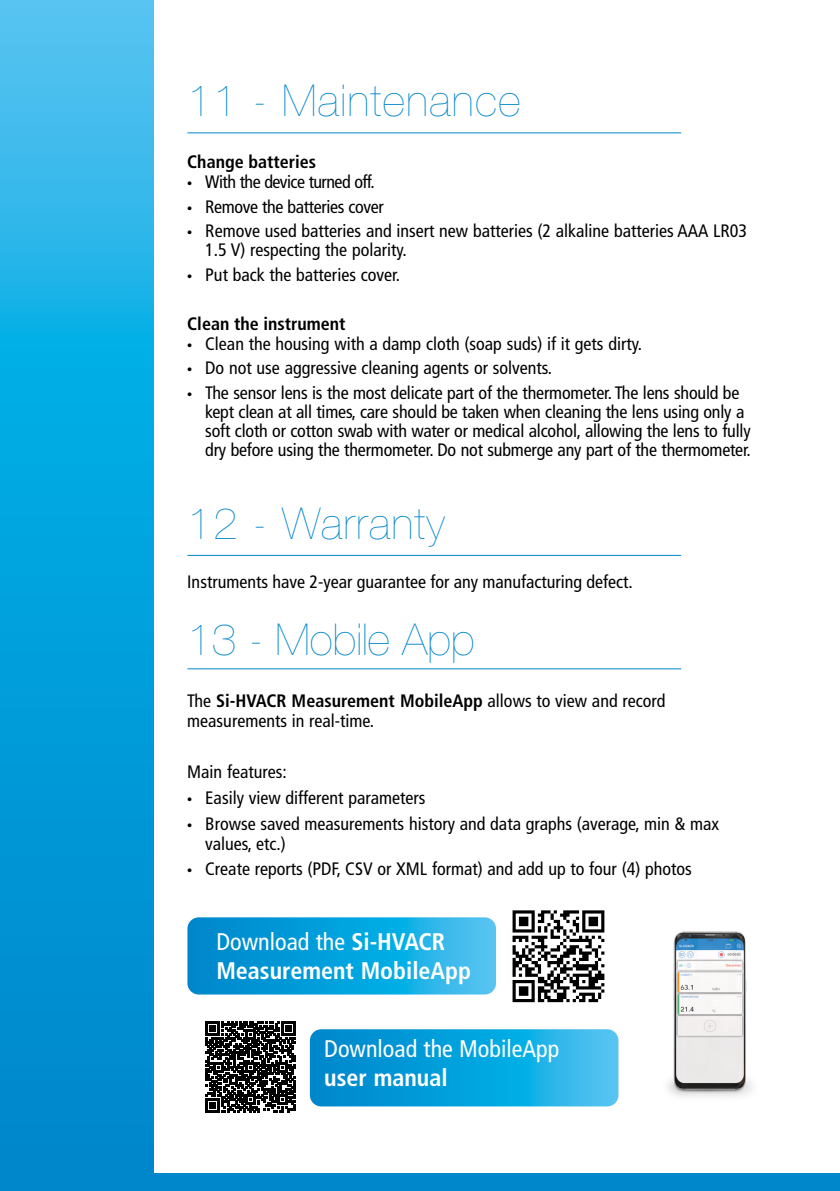
<style>
.page{position:relative;width:840px;height:1191px;background:#fff}
.page>*{position:absolute;margin:0;border:0;box-sizing:border-box;transform-origin:0 0}
.t1{font:200 44px "Helvetica Neue LT Std";letter-spacing:.03em;color:#0086ca}
.t2{font:200 44px "Helvetica Neue LT Std";color:#0086ca}
.t3{font:700 condensed 24px/28.8px "Frutiger LT Std";color:#fff}
.t4{font:condensed 24px "Frutiger LT Std";color:#fff}
.t5{font:condensed 18px/19px "Frutiger LT Std";color:#000}
.t6{font:700 condensed 18px "Frutiger LT Std";color:#000}
.t7{font:condensed 18px "Frutiger LT Std";letter-spacing:-.03em;color:#000}
.t8{font:condensed 18px "Frutiger LT Std";letter-spacing:-.02em;color:#000}
.s1{font-family:"Myriad Pro";font-stretch:normal}
.s2{font-weight:700}
.s3{font-weight:400}
</style>
<div class="page">
<svg style="left:0;top:0;width:153px;height:1173px;background:#10a3dd"></svg>
<hr style="left:187px;top:132px;width:493px;height:1px;background:#0086ca">
<hr style="left:187px;top:555px;width:493px;height:1px;background:#0086ca">
<hr style="left:187px;top:668px;width:493px;height:1px;background:#0086ca">
<div style="left:0;top:1173px;width:839px;height:18px;background:#0086ca"></div>
<svg style="left:310px;top:1029px;width:308px;height:77px;background:#12a4de"></svg>
<svg style="left:187px;top:917px;width:308px;height:77px;background:#12a4de"></svg>
<img style="left:668px;top:931px;width:84px;height:166px">
<div style="left:509px;top:907px;width:98px;height:98px;background:linear-gradient(to right,#fff,#fff)"></div>
<svg style="left:512px;top:910px;width:92px;height:92px"></svg>
<svg style="left:205px;top:1021px;width:90px;height:91px;background:#242424"></svg>
<h1 class="t1" style="left:187px;top:75px;width:334px">11 - Maintenance</h1>
<p class="t6" style="left:187px;top:151px;width:130px">Change batteries</p>
<p class="t7" style="left:187px;top:171px;width:189px"><span class="s1">•</span> With the device turned off.</p>
<p class="t8" style="left:187px;top:196px;width:198px"><span class="s1">•</span> Remove the batteries cover</p>
<p class="t5" style="left:205px;top:222px;width:543px;text-indent:-18px"><span class="s1">•</span> Remove used batteries and insert new batteries (2 alkaline batteries AAA LR03<br>1.5 V) respecting the polarity.</p>
<p class="t5" style="left:187px;top:265px;width:214px"><span class="s1">•</span> Put back the batteries cover.</p>
<p class="t6" style="left:187px;top:313px;width:160px">Clean the instrument</p>
<p class="t5" style="left:187px;top:334px;width:456px"><span class="s1">•</span> Clean the housing with a damp cloth (soap suds) if it gets dirty.</p>
<p class="t5" style="left:187px;top:358px;width:366px"><span class="s1">•</span> Do not use aggressive cleaning agents or solvents.</p>
<p class="t5" style="left:205px;top:383px;width:547px;text-indent:-18px"><span class="s1">•</span> The sensor lens is the most delicate part of the thermometer. The lens should be kept clean at all times, care should be taken when cleaning the lens using only a soft cloth or cotton swab with water or medical alcohol, allowing the lens to fully dry before using the thermometer. Do not submerge any part of the thermometer.</p>
<h1 class="t1" style="left:187px;top:498px;width:259px">12 - Warranty</h1>
<p class="t5" style="left:187px;top:572px;width:447px">Instruments have 2-year guarantee for any manufacturing defect.</p>
<h1 class="t2" style="left:187px;top:614px;width:289px">13 - Mobile App</h1>
<p class="t5" style="left:187px;top:690px;width:479px;line-height:20px">The <span class="s2">Si-HVACR Measurement MobileApp</span> allows to view and record measurements in real-time.</p>
<p class="t5" style="left:187px;top:762px;width:101px">Main features:</p>
<p class="t5" style="left:187px;top:788px;width:239px"><span class="s1">•</span> Easily view different parameters</p>
<p class="t5" style="left:205px;top:813px;width:515px;line-height:20px;text-indent:-18px"><span class="s1">•</span> Browse saved measurements history and data graphs (average, min &amp; max values, etc.)</p>
<p class="t5" style="left:187px;top:859px;width:506px"><span class="s1">•</span> Create reports (PDF, CSV or XML format) and add up to four (4) photos</p>
<h2 class="t3" style="left:216px;top:927px;width:256px"><span class="s3">Download the</span> Si-HVACR<br>Measurement MobileApp</h2>
<h2 class="t4" style="left:324px;top:1034px;width:236px">Download the MobileApp</h2>
<h2 class="t3" style="left:324px;top:1063px;width:125px">user manual</h2>
</div>
